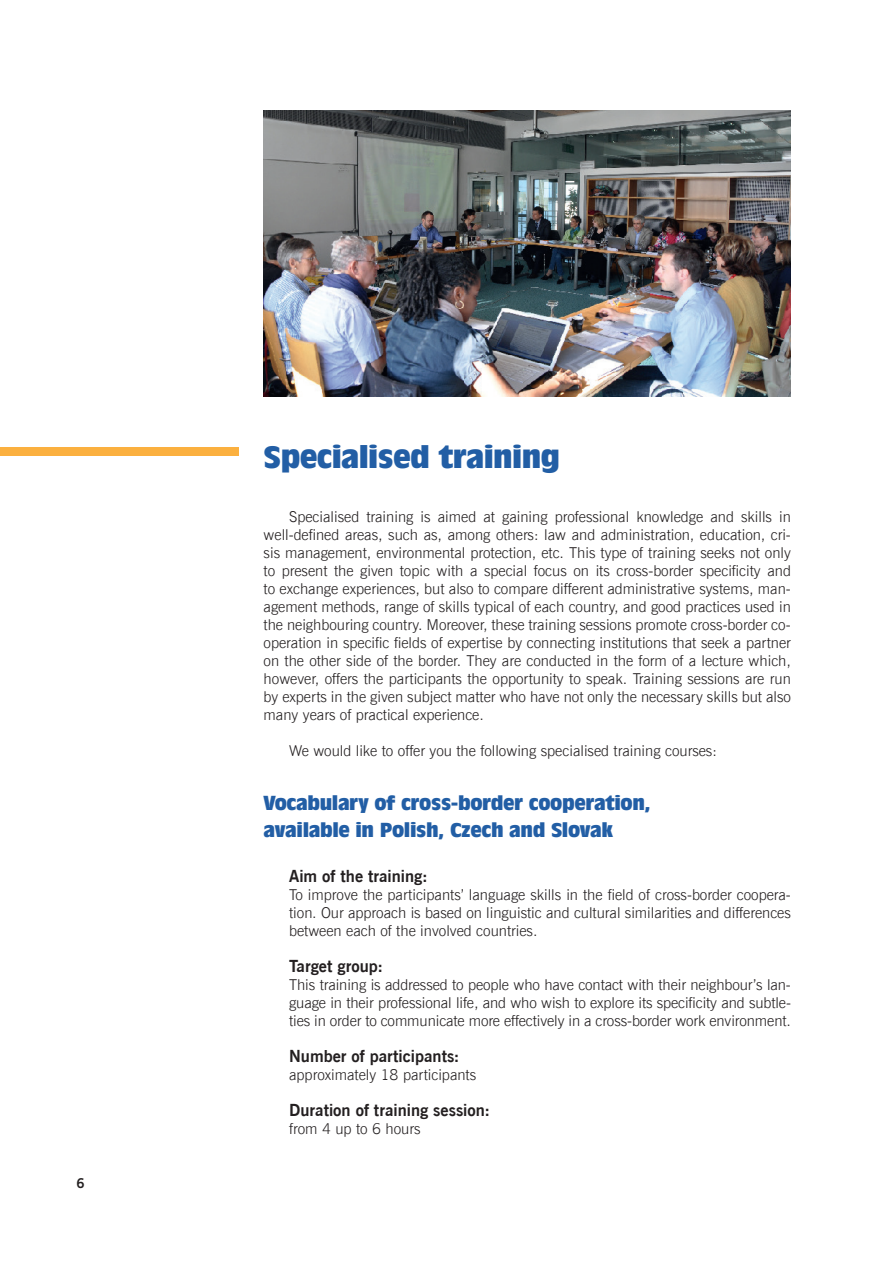
<style>
.page{position:relative;width:893px;height:1263px;background:#fff}
.page>*{position:absolute;margin:0;border:0;box-sizing:border-box;transform-origin:0 0}
.t1{font:29.4px "Incised 901 Bd Cn EUX";letter-spacing:-.015em;color:#225ea5;scale:1.43 1}
.t2{font:18.9px/27px "Incised 901 Bd Cn EUX";letter-spacing:-.015em;color:#225ea5;scale:1.43 1}
.t3{font:700 16.5px "News Goth EUX";color:#231f20}
.t4{font:15px/18px "News Goth Lt EUX";color:#231f20;text-align:justify}
.t5{font:700 13.5px "News Goth EUX";color:#231f20}
</style>
<div class="page">
<div style="left:0;top:447px;width:238px;height:8px;background:#fbb03f"></div>
<img style="left:264px;top:111px;width:527px;height:285px">
<p class="t5" style="left:77px;top:1175px;width:10px">6</p>
<h1 class="t1" style="left:264px;top:440px;width:209px">Specialised training</h1>
<p class="t4" style="left:264px;top:508px;width:529px;text-indent:26px">Specialised training is aimed at gaining professional knowledge and skills in well-defined areas, such as, among others: law and administration, education, cri&shy;sis management, environmental protection, etc. This type of training seeks not only to present the given topic with a special focus on its cross-border specificity and to exchange experiences, but also to compare different administrative systems, man&shy;agement methods, range of skills typical of each country, and good practices used in the neighbouring country. Moreover, these training sessions promote cross-border co&shy;operation in specific fields of expertise by connecting institutions that seek a partner on the other side of the border. They are conducted in the form of a lecture which, however, offers the participants the opportunity to speak. Training sessions are run by experts in the given subject matter who have not only the necessary skills but also many years of practical experience.</p>
<p class="t4" style="left:289px;top:742px;width:429px">We would like to offer you the following specialised training courses:</p>
<p class="t2" style="left:264px;top:790px;width:272px">Vocabulary of cross-border cooperation, available in Polish, Czech and Slovak</p>
<p class="t3" style="left:289px;top:866px;width:140px">Aim of the training:</p>
<p class="t4" style="left:289px;top:886px;width:503px">To improve the participants’ language skills in the field of cross-border coopera&shy;tion. Our approach is based on linguistic and cultural similarities and differences between each of the involved countries.</p>
<p class="t3" style="left:289px;top:956px;width:96px">Target group:</p>
<p class="t4" style="left:289px;top:976px;width:503px">This training is addressed to people who have contact with their neighbour’s lan&shy;guage in their professional life, and who wish to explore its specificity and subtle&shy;ties in order to communicate more effectively in a cross-border work environment.</p>
<p class="t3" style="left:289px;top:1046px;width:172px">Number of participants:</p>
<p class="t4" style="left:289px;top:1066px;width:189px">approximately 18 participants</p>
<p class="t3" style="left:289px;top:1100px;width:203px">Duration of training session:</p>
<p class="t4" style="left:289px;top:1120px;width:133px">from 4 up to 6 hours</p>
</div>
